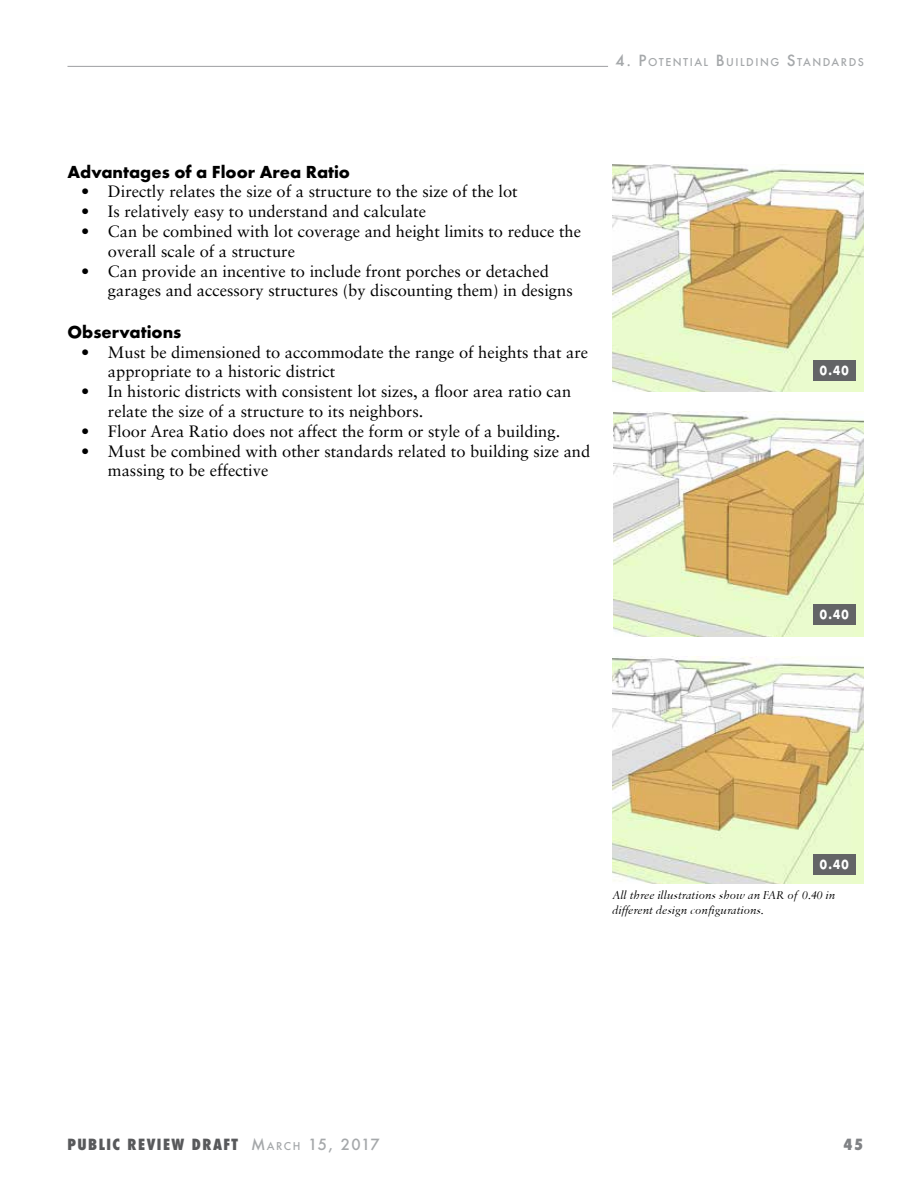
<style>
.page{position:relative;width:918px;height:1188px;background:#fff}
.page>*{position:absolute;margin:0;border:0;box-sizing:border-box;transform-origin:0 0}
.t1{font:700 18px "Futura T";color:#000}
.t2{font:16.5px/19.8px "Sabon LT Std";color:#000}
.t3{font:800 condensed 15px "Futura";letter-spacing:.1em;color:#58595b}
.t4{font:800 condensed 15px "Futura";color:#808285}
.t5{font:700 13.8px "Futura T";color:#fff;scale:.87 1}
.t6{font:italic 12px/14.4px "Sabon MTW01";color:#000}
.t7{font:500 10.5px "Futura";letter-spacing:.145em;color:#a5a8aa}
.s1{font-size:15px}
.s2{font-weight:500;font-stretch:normal;color:#a5a8aa}
.s3{font-weight:500;font-stretch:normal;font-size:10.5px;color:#a5a8aa}
</style>
<div class="page">
<hr style="left:68px;top:66px;width:540px;height:1px;background:#919396">
<img style="left:612px;top:164px;width:252px;height:227px">
<div style="left:813px;top:360px;width:43px;height:21px;background:#636466"></div>
<img style="left:614px;top:412px;width:250px;height:224px">
<div style="left:813px;top:604px;width:43px;height:21px;background:#636466"></div>
<img style="left:612px;top:657px;width:252px;height:227px">
<div style="left:813px;top:854px;width:43px;height:21px;background:#636466"></div>
<p class="t7" style="left:616px;top:55px;width:249px"><span class="s1">4. P</span>OTENTIAL <span class="s1">B</span>UILDING <span class="s1">S</span>TANDARDS</p>
<p class="t1" style="left:68px;top:161px;width:284px">Advantages of a Floor Area Ratio</p>
<p class="t2" style="left:81px;top:182px;width:438px">• Directly relates the size of a structure to the size of the lot</p>
<p class="t2" style="left:81px;top:201px;width:347px">• Is relatively easy to understand and calculate</p>
<p class="t2" style="left:108px;top:221px;width:475px;text-indent:-27px">• Can be combined with lot coverage and height limits to reduce the overall scale of a structure</p>
<p class="t2" style="left:108px;top:261px;width:466px;text-indent:-27px">• Can provide an incentive to include front porches or detached garages and accessory structures (by discounting them) in designs</p>
<p class="t1" style="left:68px;top:321px;width:115px">Observations</p>
<p class="t2" style="left:108px;top:342px;width:482px;text-indent:-27px">• Must be dimensioned to accommodate the range of heights that are appropriate to a historic district</p>
<p class="t2" style="left:108px;top:381px;width:465px;text-indent:-27px">• In historic districts with consistent lot sizes, a floor area ratio can relate the size of a structure to its neighbors.</p>
<p class="t2" style="left:81px;top:421px;width:481px">• Floor Area Ratio does not affect the form or style of a building.</p>
<p class="t2" style="left:108px;top:441px;width:484px;text-indent:-27px">• Must be combined with other standards related to building size and massing to be effective</p>
<p class="t5" style="left:820px;top:362px;width:35px">0.40</p>
<p class="t5" style="left:820px;top:606px;width:35px">0.40</p>
<p class="t5" style="left:820px;top:856px;width:35px">0.40</p>
<p class="t6" style="left:612px;top:888px;width:225px">All three illustrations show an FAR of 0.40 in different design configurations.</p>
<p class="t3" style="left:67px;top:1134px;width:314px">PUBLIC REVIEW DRAFT <span class="s2">M</span><span class="s3">ARCH</span> <span class="s2">15, 2017</span></p>
<p class="t4" style="left:844px;top:1134px;width:21px">45</p>
</div>
